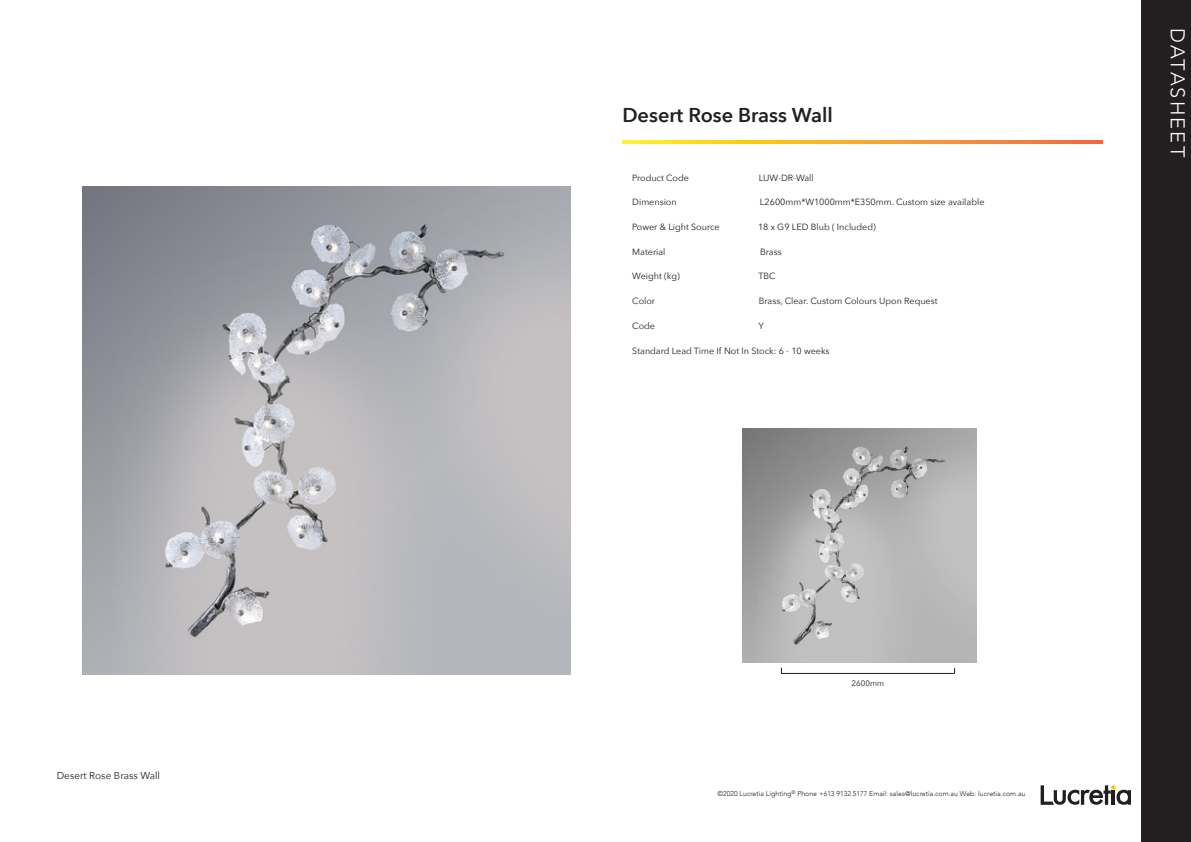
<style>
.page{position:relative;width:1191px;height:842px;background:#fff}
.page>*{position:absolute;margin:0;border:0;box-sizing:border-box;transform-origin:0 0}
.t1{font:600 20px "Avenir Next";color:#231f20}
.t2{font:300 20px "Avenir";letter-spacing:.11em;color:#fff}
.t3{font:10px "Avenir Next";color:#231f20}
.t4{font:9px "Avenir Next";color:#231f20}
.t5{font:8px "Avenir Next";color:#231f20}
.t6{font:300 7px "Avenir";color:#231f20}
</style>
<div class="page">
<div style="left:1141px;top:0;width:50px;height:842px;background:#231f20"></div>
<svg style="left:622px;top:140px;width:480px;height:3px"></svg>
<svg style="left:1040px;top:785px;width:91px;height:20px"></svg>
<img style="left:82px;top:187px;width:488px;height:488px">
<img style="left:742px;top:428px;width:234px;height:234px">
<hr style="left:781px;top:673px;width:172px;height:1px;background:#231f20">
<p class="t3" style="left:57px;top:767px;width:105px">Desert Rose Brass Wall</p>
<p class="t1" style="left:622px;top:98px;width:212px">Desert Rose Brass Wall</p>
<p class="t4" style="left:632px;top:170px;width:58px">Product Code</p>
<p class="t4" style="left:759px;top:170px;width:57px">LUW-DR-Wall</p>
<p class="t4" style="left:632px;top:195px;width:46px">Dimension</p>
<p class="t4" style="left:760px;top:195px;width:226px">L2600mm*W1000mm*E350mm. Custom size available</p>
<p class="t4" style="left:632px;top:219px;width:89px">Power &amp; Light Source</p>
<p class="t4" style="left:758px;top:219px;width:119px">18 x G9 LED Blub ( Included)</p>
<p class="t4" style="left:632px;top:244px;width:35px">Material</p>
<p class="t4" style="left:760px;top:244px;width:23px">Brass</p>
<p class="t4" style="left:632px;top:269px;width:49px">Weight (kg)</p>
<p class="t4" style="left:758px;top:269px;width:19px">TBC</p>
<p class="t4" style="left:632px;top:293px;width:24px">Color</p>
<p class="t4" style="left:758px;top:293px;width:180px">Brass, Clear. Custom Colours Upon Request</p>
<p class="t4" style="left:632px;top:318px;width:24px">Code</p>
<p class="t4" style="left:758px;top:318px;width:7px">Y</p>
<p class="t4" style="left:632px;top:343px;width:199px">Standard Lead Time If Not In Stock: 6 - 10 weeks</p>
<p class="t5" style="left:851px;top:677px;width:34px">2600mm</p>
<p class="t6" style="left:717px;top:789px;width:309px">©2020 Lucretia Lighting<sup>®</sup> Phone +613 9132 5177 Email: sales@lucretia.com.au Web: lucretia.com.au</p>
<p class="t2" style="left:1189px;top:28px;width:131px;rotate:90deg">DATASHEET</p>
</div>
